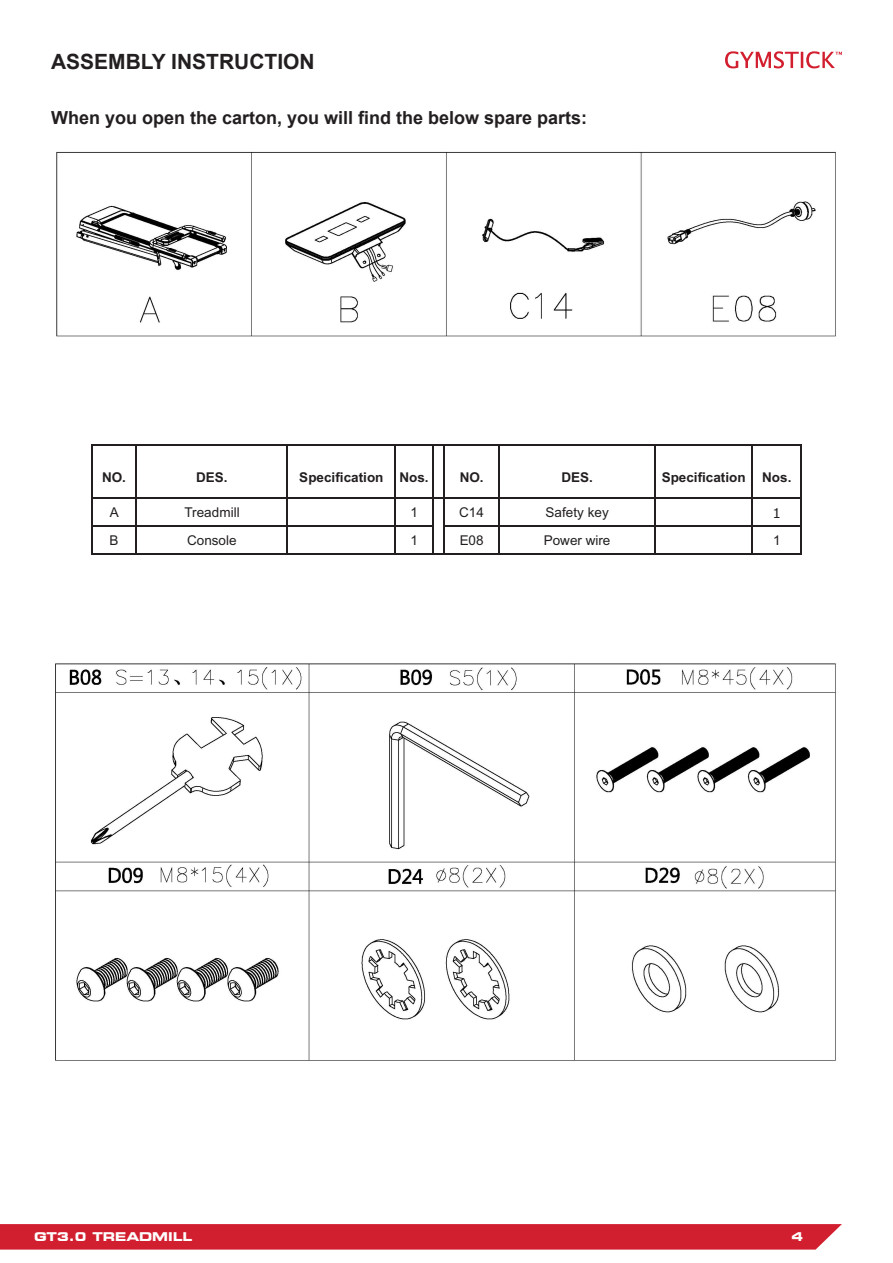
<style>
.page{position:relative;width:893px;height:1263px;background:#fff}
.page>*{position:absolute;margin:0;border:0;box-sizing:border-box;transform-origin:0 0}
.t1{font:700 21px "Arial";color:#231f20}
.t2{font:700 18px "Arial";color:#231f20}
.t3{font:700 13.5px "Arial";color:#231f20}
.t4{font:13.5px "Arial";color:#231f20}
.t5{font:13.5px "Verdana";color:#231f20}
.t6{font:700 expanded 12px "Square 721 BT";color:#fff}
</style>
<div class="page">
<div style="left:0;top:1224px;width:842px;height:25px;background:#d21f2f"></div>
<svg style="left:725px;top:51px;width:117px;height:17px"></svg>
<img style="left:56px;top:151px;width:780px;height:186px">
<img style="left:55px;top:663px;width:781px;height:398px">
<hr style="left:92px;top:444px;width:44px;height:2px;background:#231f20">
<hr style="left:137px;top:444px;width:150px;height:2px;background:#231f20">
<hr style="left:288px;top:444px;width:107px;height:2px;background:#231f20">
<hr style="left:396px;top:444px;width:37px;height:2px;background:#231f20">
<svg style="left:433px;top:444px;width:12px;height:3px"></svg>
<hr style="left:445px;top:444px;width:54px;height:2px;background:#231f20">
<hr style="left:500px;top:444px;width:154px;height:2px;background:#231f20">
<hr style="left:656px;top:444px;width:96px;height:2px;background:#231f20">
<hr style="left:753px;top:444px;width:47px;height:2px;background:#231f20">
<hr style="left:91px;top:447px;width:1px;height:50px;background:#231f20">
<hr style="left:136px;top:447px;width:1px;height:50px;background:#231f20">
<hr style="left:287px;top:447px;width:1px;height:50px;background:#231f20">
<hr style="left:395px;top:447px;width:1px;height:50px;background:#231f20">
<hr style="left:433px;top:447px;width:1px;height:50px;background:#231f20">
<hr style="left:444px;top:447px;width:1px;height:50px;background:#231f20">
<hr style="left:499px;top:447px;width:1px;height:50px;background:#231f20">
<hr style="left:654px;top:447px;width:2px;height:50px;background:#231f20">
<hr style="left:752px;top:447px;width:1px;height:50px;background:#231f20">
<hr style="left:800px;top:447px;width:2px;height:50px;background:#231f20">
<hr style="left:92px;top:497px;width:44px;height:1px;background:#231f20">
<hr style="left:137px;top:497px;width:150px;height:1px;background:#231f20">
<hr style="left:288px;top:497px;width:107px;height:1px;background:#231f20">
<hr style="left:396px;top:497px;width:37px;height:1px;background:#231f20">
<hr style="left:445px;top:497px;width:54px;height:1px;background:#231f20">
<hr style="left:500px;top:497px;width:154px;height:1px;background:#231f20">
<hr style="left:656px;top:497px;width:96px;height:1px;background:#231f20">
<hr style="left:753px;top:497px;width:47px;height:1px;background:#231f20">
<hr style="left:654px;top:499px;width:2px;height:26px;background:#231f20">
<hr style="left:800px;top:499px;width:2px;height:26px;background:#231f20">
<hr style="left:92px;top:525px;width:44px;height:1px;background:#231f20">
<hr style="left:137px;top:525px;width:150px;height:1px;background:#231f20">
<hr style="left:288px;top:525px;width:107px;height:1px;background:#231f20">
<hr style="left:396px;top:525px;width:37px;height:1px;background:#231f20">
<hr style="left:445px;top:525px;width:54px;height:1px;background:#231f20">
<hr style="left:500px;top:525px;width:154px;height:1px;background:#231f20">
<hr style="left:656px;top:525px;width:96px;height:1px;background:#231f20">
<hr style="left:753px;top:525px;width:47px;height:1px;background:#231f20">
<svg style="left:91px;top:497px;width:1px;height:58px"></svg>
<hr style="left:92px;top:554px;width:44px;height:1px;background:#231f20">
<svg style="left:136px;top:497px;width:1px;height:58px"></svg>
<hr style="left:137px;top:554px;width:150px;height:1px;background:#231f20">
<svg style="left:287px;top:497px;width:1px;height:58px"></svg>
<hr style="left:288px;top:554px;width:107px;height:1px;background:#231f20">
<svg style="left:395px;top:497px;width:1px;height:58px"></svg>
<hr style="left:396px;top:554px;width:37px;height:1px;background:#231f20">
<svg style="left:433px;top:497px;width:12px;height:58px"></svg>
<hr style="left:445px;top:554px;width:54px;height:1px;background:#231f20">
<svg style="left:499px;top:497px;width:1px;height:58px"></svg>
<hr style="left:500px;top:554px;width:154px;height:1px;background:#231f20">
<hr style="left:654px;top:528px;width:2px;height:26px;background:#231f20">
<hr style="left:656px;top:554px;width:96px;height:1px;background:#231f20">
<svg style="left:752px;top:497px;width:1px;height:58px"></svg>
<hr style="left:753px;top:554px;width:47px;height:1px;background:#231f20">
<hr style="left:800px;top:528px;width:2px;height:26px;background:#231f20">
<p class="t1" style="left:51px;top:46px;width:265px">ASSEMBLY INSTRUCTION</p>
<p class="t2" style="left:51px;top:105px;width:538px">When you open the carton, you will find the below spare parts:</p>
<p class="t3" style="left:102px;top:468px;width:25px">NO.</p>
<p class="t3" style="left:196px;top:468px;width:33px">DES.</p>
<p class="t3" style="left:299px;top:468px;width:131px">Specification Nos.</p>
<p class="t3" style="left:460px;top:468px;width:25px">NO.</p>
<p class="t3" style="left:561px;top:468px;width:33px">DES.</p>
<p class="t3" style="left:662px;top:468px;width:131px">Specification Nos.</p>
<p class="t4" style="left:110px;top:503px;width:11px">A</p>
<p class="t4" style="left:184px;top:503px;width:57px">Treadmill</p>
<p class="t4" style="left:410px;top:503px;width:9px">1</p>
<p class="t4" style="left:459px;top:503px;width:26px">C14</p>
<p class="t4" style="left:546px;top:503px;width:65px">Safety key</p>
<p class="t5" style="left:773px;top:503px;width:10px">1</p>
<p class="t4" style="left:109px;top:531px;width:11px">B</p>
<p class="t4" style="left:187px;top:531px;width:51px">Console</p>
<p class="t4" style="left:410px;top:531px;width:9px">1</p>
<p class="t4" style="left:460px;top:531px;width:25px">E08</p>
<p class="t4" style="left:544px;top:531px;width:68px">Power wire</p>
<p class="t4" style="left:773px;top:531px;width:9px">1</p>
<p class="t6" style="left:34px;top:1230px;width:160px">GT3.0 TREADMILL</p>
<p class="t6" style="left:791px;top:1230px;width:13px">4</p>
</div>
